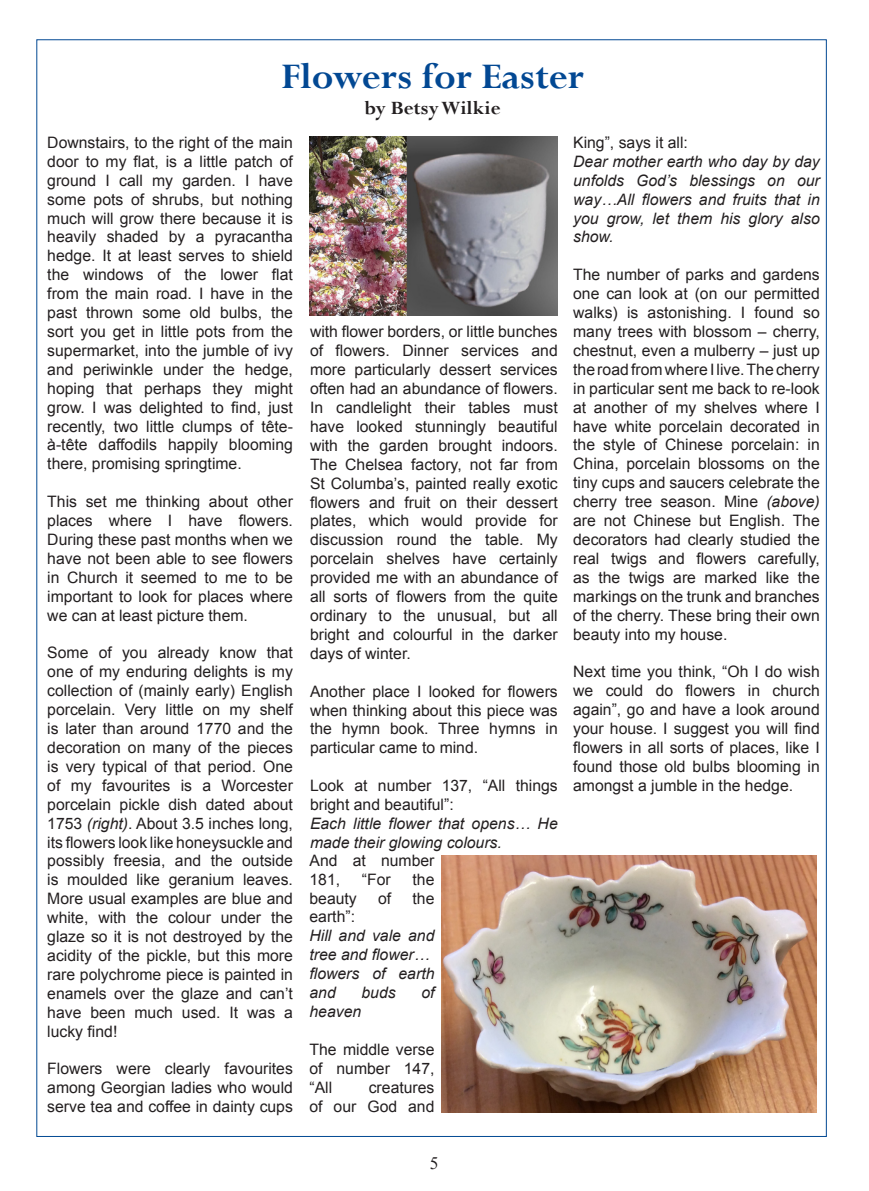
<style>
.page{position:relative;width:869px;height:1191px;background:#fff}
.page>*{position:absolute;margin:0;border:0;box-sizing:border-box;transform-origin:0 0}
.t1{font:700 40.25px "Perpetua";color:#024893}
.t2{font:700 21px "Perpetua";color:#231f20}
.t3{font:17.5px "Times New Roman";color:#231f20}
.t4{font:15.75px/18.9px "Arial";color:#231f20;text-align:justify}
.t5{font:italic 15.75px/18.9px "Arial";color:#231f20}
.s1{font-style:italic}
</style>
<div class="page">
<img style="left:441px;top:856px;width:375px;height:256px">
<img style="left:309px;top:136px;width:248px;height:180px">
<h1 class="t1" style="left:281px;top:51px;width:304px">Flowers for Easter</h1>
<h2 class="t2" style="left:364px;top:94px;width:137px">by Betsy Wilkie</h2>
<p class="t4" style="left:47px;top:133px;width:247px">Downstairs, to the right of the main door to my flat, is a little patch of ground I call my garden. I have some pots of shrubs, but nothing much will grow there because it is heavily shaded by a pyracantha hedge. It at least serves to shield the windows of the lower flat from the main road. I have in the past thrown some old bulbs, the sort you get in little pots from the supermarket, into the jumble of ivy and periwinkle under the hedge, hoping that perhaps they might grow. I was delighted to find, just recently, two little clumps of tête&shy;à-tête daffodils happily blooming there, promising springtime.</p>
<p class="t4" style="left:47px;top:492px;width:247px">This set me thinking about other places where I have flowers.<br>During these past months when we have not been able to see flowers in Church it seemed to me to be important to look for places where we can at least picture them.</p>
<p class="t4" style="left:47px;top:643px;width:247px">Some of you already know that one of my enduring delights is my collection of (mainly early) English porcelain. Very little on my shelf is later than around 1770 and the decoration on many of the pieces is very typical of that period. One of my favourites is a Worcester porcelain pickle dish dated about 1753 <span class="s1">(right)</span>. About 3.5 inches long, its flowers look like honeysuckle and possibly freesia, and the outside is moulded like geranium leaves.<br>More usual examples are blue and white, with the colour under the glaze so it is not destroyed by the acidity of the pickle, but this more rare polychrome piece is painted in enamels over the glaze and can’t have been much used. It was a lucky find!</p>
<p class="t4" style="left:47px;top:1059px;width:247px">Flowers were clearly favourites among Georgian ladies who would serve tea and coffee in dainty cups</p>
<p class="t4" style="left:573px;top:133px;width:116px">King”, says it all:</p>
<p class="t5" style="left:573px;top:152px;width:248px;text-align:justify">Dear mother earth who day by day unfolds God’s blessings on our way…All flowers and fruits that in you grow, let them his glory also show.</p>
<p class="t4" style="left:573px;top:265px;width:248px">The number of parks and gardens one can look at (on our permitted walks) is astonishing. I found so many trees with blossom – cherry, chestnut, even a mulberry – just up the road from where I live. The cherry in particular sent me back to re-look at another of my shelves where I have white porcelain decorated in the style of Chinese porcelain: in China, porcelain blossoms on the tiny cups and saucers celebrate the cherry tree season. Mine <span class="s1">(above) </span>are not Chinese but English. The decorators had clearly studied the real twigs and flowers carefully, as the twigs are marked like the markings on the trunk and branches of the cherry. These bring their own beauty into my house.</p>
<p class="t4" style="left:573px;top:662px;width:248px">Next time you think, “Oh I do wish we could do flowers in church again”, go and have a look around your house. I suggest you will find flowers in all sorts of places, like I found those old bulbs blooming in amongst a jumble in the hedge.</p>
<p class="t4" style="left:310px;top:322px;width:249px">with flower borders, or little bunches of flowers. Dinner services and more particularly dessert services often had an abundance of flowers.<br>In candlelight their tables must have looked stunningly beautiful with the garden brought indoors.<br>The Chelsea factory, not far from St Columba’s, painted really exotic flowers and fruit on their dessert plates, which would provide for discussion round the table. My porcelain shelves have certainly provided me with an abundance of all sorts of flowers from the quite ordinary to the unusual, but all bright and colourful in the darker days of winter.</p>
<p class="t4" style="left:310px;top:682px;width:249px">Another place I looked for flowers when thinking about this piece was the hymn book. Three hymns in particular came to mind.</p>
<p class="t4" style="left:310px;top:776px;width:249px">Look at number 137, “All things bright and beautiful”:</p>
<p class="t5" style="left:310px;top:814px;width:249px">Each little flower that opens… He made their glowing colours.</p>
<p class="t4" style="left:309px;top:851px;width:126px">And at number<br>181,</p>
<p class="t4" style="left:362px;top:870px;width:30px">“For</p>
<p class="t4" style="left:412px;top:870px;width:23px">the</p>
<p class="t4" style="left:309px;top:888px;width:49px">beauty</p>
<p class="t4" style="left:378px;top:888px;width:15px">of</p>
<p class="t4" style="left:412px;top:888px;width:23px">the</p>
<p class="t4" style="left:309px;top:907px;width:47px">earth”:</p>
<p class="t5" style="left:309px;top:926px;width:126px">Hill and vale and tree and flower… flowers of earth and</p>
<p class="t5" style="left:361px;top:983px;width:36px">buds</p>
<p class="t5" style="left:421px;top:983px;width:15px">of</p>
<p class="t5" style="left:309px;top:1002px;width:53px">heaven</p>
<p class="t4" style="left:309px;top:1040px;width:126px">The middle verse of number 147, “All</p>
<p class="t4" style="left:309px;top:1077px;width:126px;text-align:right">creatures<br>of our God and</p>
<p class="t3" style="left:429px;top:1151px;width:10px">5</p>
</div>
